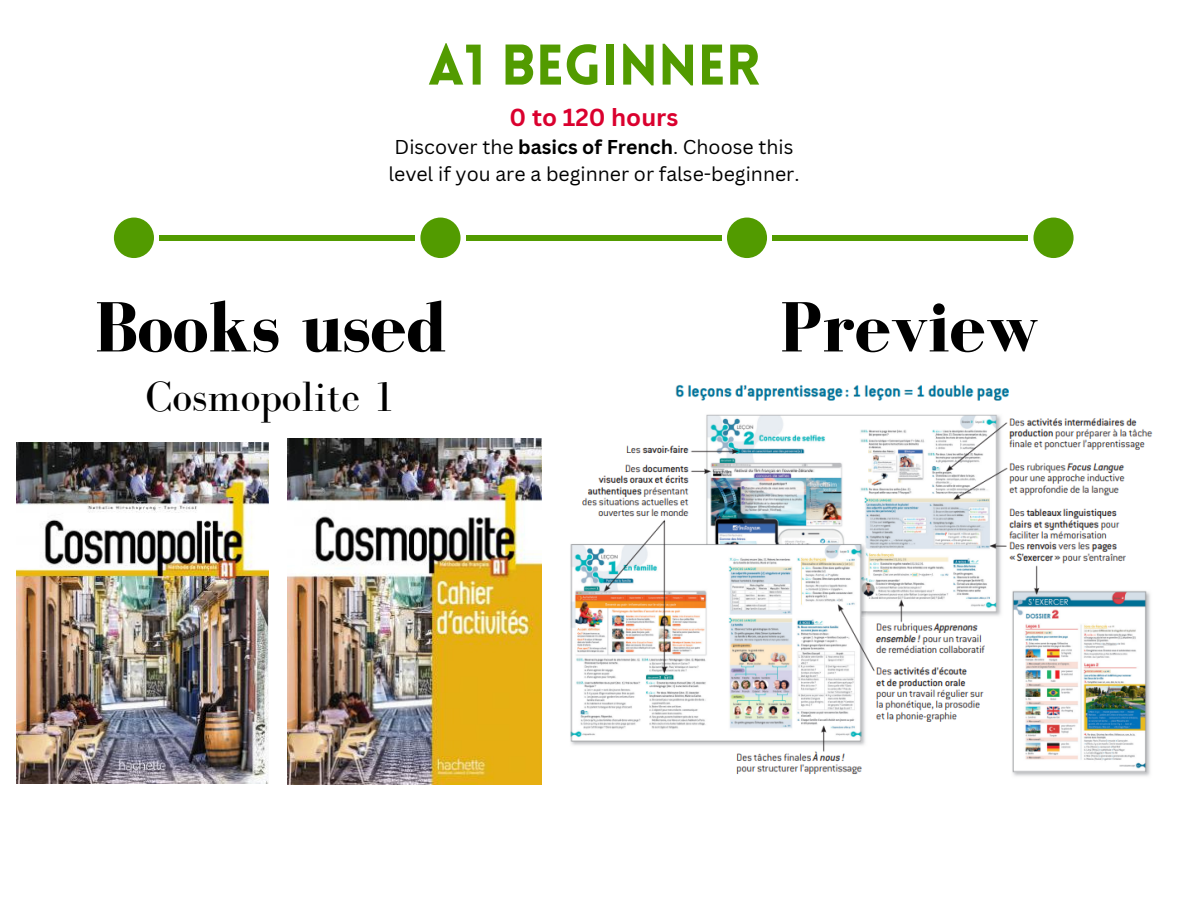
<style>
.page{position:relative;width:1188px;height:918px;background:#fff}
.page>*{position:absolute;margin:0;border:0;box-sizing:border-box;transform-origin:0 0}
.t1{font:700 73.05px "Bodoni FLF";color:#000}
.t2{font:900 55.95px "Lovelo";color:#529b00}
.t3{font:43.65px "Bodoni FLF";color:#000}
.t4{font:700 24px "Canva Sans";color:#da002e}
.t5{font:19.5px/27px "Canva Sans";color:#000;text-align:center}
.s1{font-weight:700}
</style>
<div class="page">
<div style="left:772px;top:235px;width:256px;height:5px;background:#529b00"></div>
<div style="left:466px;top:235px;width:256px;height:5px;background:#529b00"></div>
<div style="left:159px;top:235px;width:256px;height:5px;background:#529b00"></div>
<div style="left:114px;top:218px;width:40px;height:40px;background:#529b00;border-radius:50%"></div>
<div style="left:420px;top:218px;width:41px;height:40px;background:#529b00;border-radius:50%"></div>
<div style="left:727px;top:218px;width:40px;height:40px;background:#529b00;border-radius:50%"></div>
<div style="left:1033px;top:218px;width:41px;height:40px;background:#529b00;border-radius:50%"></div>
<img style="left:17px;top:443px;width:252px;height:341px">
<img style="left:287px;top:439px;width:255px;height:345px">
<img style="left:570px;top:384px;width:583px;height:392px">
<p class="t2" style="left:428px;top:43px;width:334px">A1 BEGINNER</p>
<p class="t4" style="left:510px;top:101px;width:170px">0 to 120 hours</p>
<p class="t5" style="left:388px;top:133px;width:413px">Discover the <span class="s1">basics of French</span>. Choose this level if you are a beginner or false-beginner.</p>
<p class="t1" style="left:95px;top:288px;width:354px">Books used</p>
<p class="t3" style="left:146px;top:373px;width:251px">Cosmopolite 1</p>
<p class="t1" style="left:780px;top:288px;width:261px">Preview</p>
</div>
